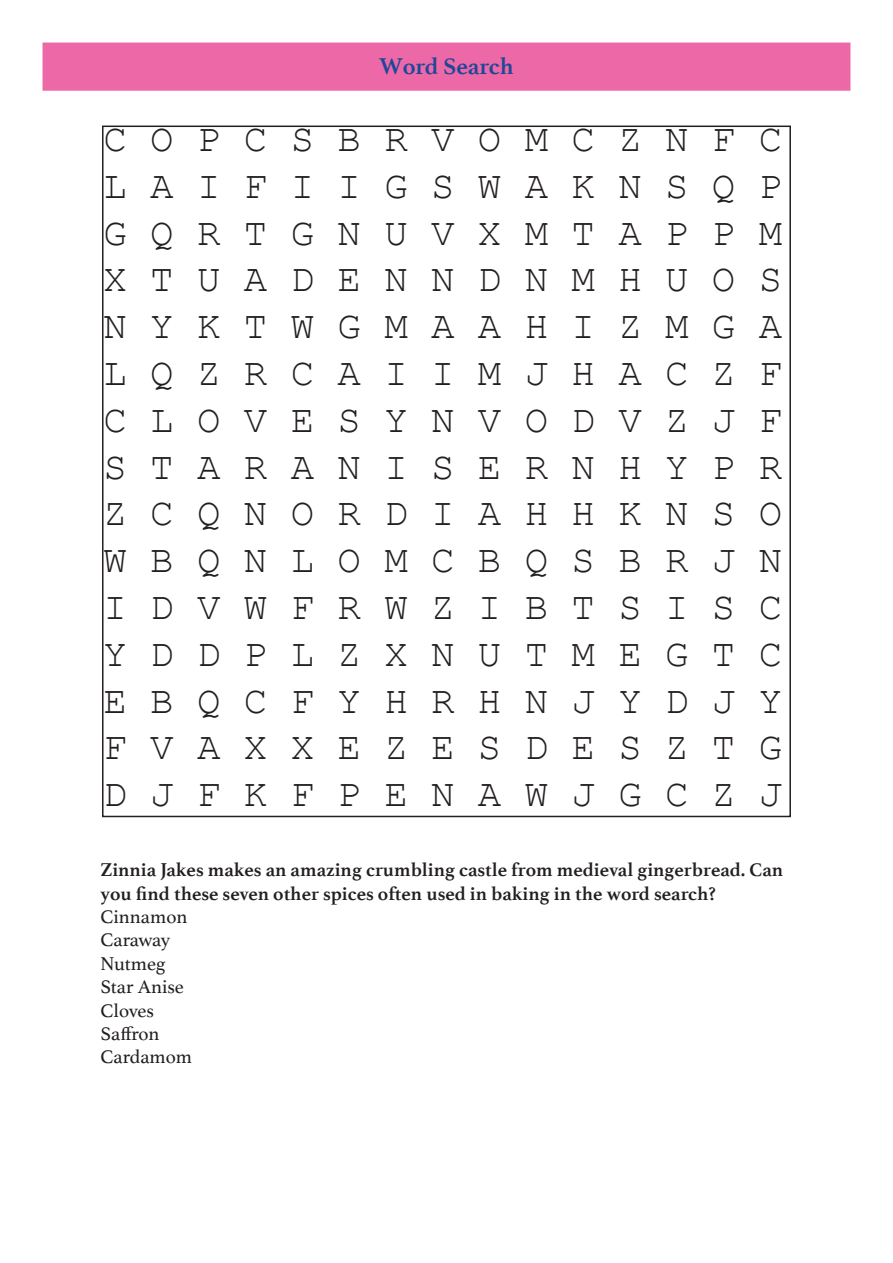
<style>
.page{position:relative;width:893px;height:1263px;background:#fff}
.page>*{position:absolute;margin:0;border:0;box-sizing:border-box;transform-origin:0 0}
.t1{font:39px "Courier New";color:#231f20}
.t2{font:700 24px "Athelas";color:#1d4897}
.t3{font:700 19.5px/23.4px "Athelas";color:#231f20}
.t4{font:19.5px "Athelas";color:#231f20}
.t5{font:19.5px "Athelas";letter-spacing:-.02em;color:#231f20}
</style>
<div class="page">
<div style="left:43px;top:43px;width:807px;height:48px;background:#ed68a7;border:2px solid #ed68a7"></div>
<p class="t2" style="left:379px;top:47px;width:136px">Word Search</p>
<p class="t1" style="left:104px;top:115px;width:680px">C O P C S B R V O M C Z N F C</p>
<p class="t1" style="left:104px;top:161px;width:680px">L A I F I I G S W A K N S Q P</p>
<p class="t1" style="left:104px;top:208px;width:680px">G Q R T G N U V X M T A P P M</p>
<p class="t1" style="left:104px;top:255px;width:680px">X T U A D E N N D N M H U O S</p>
<p class="t1" style="left:104px;top:302px;width:680px">N Y K T W G M A A H I Z M G A</p>
<p class="t1" style="left:104px;top:349px;width:680px">L Q Z R C A I I M J H A C Z F</p>
<p class="t1" style="left:104px;top:395px;width:680px">C L O V E S Y N V O D V Z J F</p>
<p class="t1" style="left:104px;top:442px;width:680px">S T A R A N I S E R N H Y P R</p>
<p class="t1" style="left:104px;top:489px;width:680px">Z C Q N O R D I A H H K N S O</p>
<p class="t1" style="left:104px;top:536px;width:680px">W B Q N L O M C B Q S B R J N</p>
<p class="t1" style="left:104px;top:583px;width:680px">I D V W F R W Z I B T S I S C</p>
<p class="t1" style="left:104px;top:629px;width:680px">Y D D P L Z X N U T M E G T C</p>
<p class="t1" style="left:104px;top:676px;width:680px">E B Q C F Y H R H N J Y D J Y</p>
<p class="t1" style="left:104px;top:723px;width:680px">F V A X X E Z E S D E S Z T G</p>
<p class="t1" style="left:104px;top:770px;width:680px">D J F K F P E N A W J G C Z J</p>
<p class="t3" style="left:101px;top:857px;width:684px">Zinnia Jakes makes an amazing crumbling castle from medieval gingerbread. Can you find these seven other spices often used in baking in the word search?</p>
<p class="t4" style="left:101px;top:901px;width:88px">Cinnamon</p>
<p class="t5" style="left:101px;top:924px;width:71px">Caraway</p>
<p class="t4" style="left:101px;top:948px;width:67px">Nutmeg</p>
<p class="t4" style="left:101px;top:971px;width:85px">Star Anise</p>
<p class="t4" style="left:101px;top:995px;width:55px">Cloves</p>
<p class="t4" style="left:101px;top:1018px;width:61px">Saffron</p>
<p class="t4" style="left:101px;top:1041px;width:93px">Cardamom</p>
</div>
